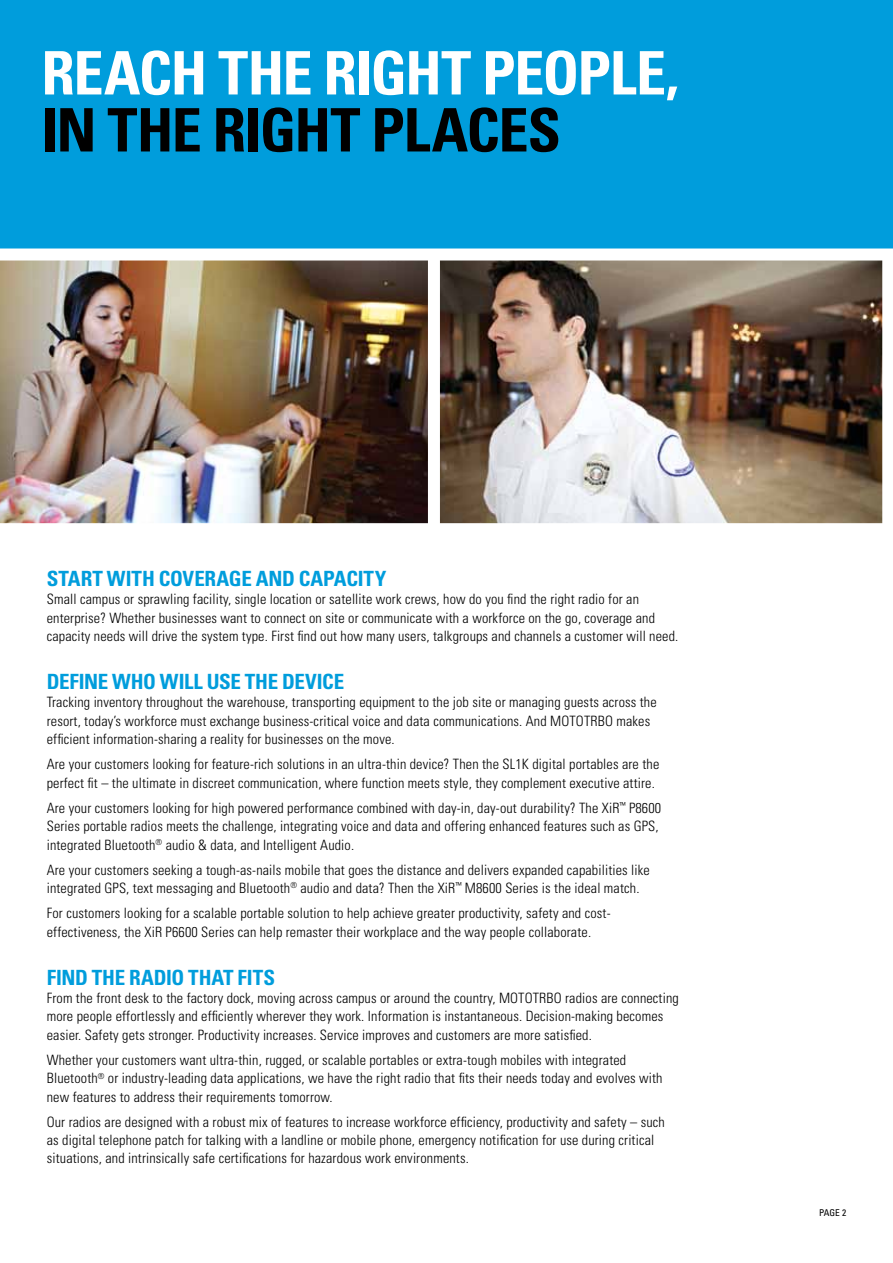
<style>
.page{position:relative;width:893px;height:1263px;background:#fff}
.page>*{position:absolute;margin:0;border:0;box-sizing:border-box;transform-origin:0 0}
.t1{font:700 condensed 60px "Univers";letter-spacing:-.02em;color:#fff}
.t2{font:700 condensed 60px "Univers";letter-spacing:-.02em;color:#000}
.t3{font:700 condensed 21px "Univers";letter-spacing:-.005em;color:#009ddc}
.t4{font:300 condensed 14.25px/18.3px "Univers";letter-spacing:.01em;color:#000}
.t5{font:condensed 9.3px "Univers";color:#000}
</style>
<div class="page">
<img style="left:0;top:260px;width:882px;height:263px">
<div style="left:0;top:0;width:893px;height:248px;background:#009ddc"></div>
<div style="left:428px;top:250px;width:12px;height:287px;background:#fff"></div>
<h1 class="t1" style="left:41px;top:36px;width:639px">REACH THE RIGHT PEOPLE,</h1>
<h1 class="t2" style="left:41px;top:93px;width:521px">IN THE RIGHT PLACES</h1>
<h2 class="t3" style="left:47px;top:566px;width:341px">START WITH COVERAGE AND CAPACITY</h2>
<p class="t4" style="left:47px;top:590px;width:633px">Small campus or sprawling facility, single location or satellite work crews, how do you find the right radio for an enterprise? Whether businesses want to connect on site or communicate with a workforce on the go, coverage and capacity needs will drive the system type. First find out how many users, talkgroups and channels a customer will need.</p>
<h2 class="t3" style="left:47px;top:669px;width:299px">DEFINE WHO WILL USE THE DEVICE</h2>
<p class="t4" style="left:47px;top:693px;width:611px">Tracking inventory throughout the warehouse, transporting equipment to the job site or managing guests across the resort, today’s workforce must exchange business-critical voice and data communications. And MOTOTRBO makes efficient information-sharing a reality for businesses on the move.</p>
<p class="t4" style="left:47px;top:755px;width:614px">Are your customers looking for feature-rich solutions in an ultra-thin device? Then the SL1K digital portables are the perfect fit – the ultimate in discreet communication, where function meets style, they complement executive attire.</p>
<p class="t4" style="left:47px;top:798px;width:616px">Are your customers looking for high powered performance combined with day-in, day-out durability? The XiR<sup>™</sup> P8600<br>Series portable radios meets the challenge, integrating voice and data and offering enhanced features such as GPS, integrated Bluetooth<sup>®</sup> audio &amp; data, and Intelligent Audio.</p>
<p class="t4" style="left:47px;top:860px;width:605px">Are your customers seeking a tough-as-nails mobile that goes the distance and delivers expanded capabilities like integrated GPS, text messaging and Bluetooth<sup>®</sup> audio and data? Then the XiR<sup>™</sup> M8600 Series is the ideal match.</p>
<p class="t4" style="left:47px;top:904px;width:565px">For customers looking for a scalable portable solution to help achieve greater productivity, safety and cost&shy;effectiveness, the XiR P6600 Series can help remaster their workplace and the way people collaborate.</p>
<h2 class="t3" style="left:47px;top:964px;width:230px">FIND THE RADIO THAT FITS</h2>
<p class="t4" style="left:47px;top:989px;width:634px">From the front desk to the factory dock, moving across campus or around the country, MOTOTRBO radios are connecting more people effortlessly and efficiently wherever they work. Information is instantaneous. Decision-making becomes easier. Safety gets stronger. Productivity increases. Service improves and customers are more satisfied.</p>
<p class="t4" style="left:47px;top:1050px;width:617px">Whether your customers want ultra-thin, rugged, or scalable portables or extra-tough mobiles with integrated<br>Bluetooth<sup>®</sup> or industry-leading data applications, we have the right radio that fits their needs today and evolves with new features to address their requirements tomorrow.</p>
<p class="t4" style="left:47px;top:1112px;width:620px">Our radios are designed with a robust mix of features to increase workforce efficiency, productivity and safety – such as digital telephone patch for talking with a landline or mobile phone, emergency notification for use during critical situations, and intrinsically safe certifications for hazardous work environments.</p>
<p class="t5" style="left:819px;top:1207px;width:29px">PAGE 2</p>
</div>
